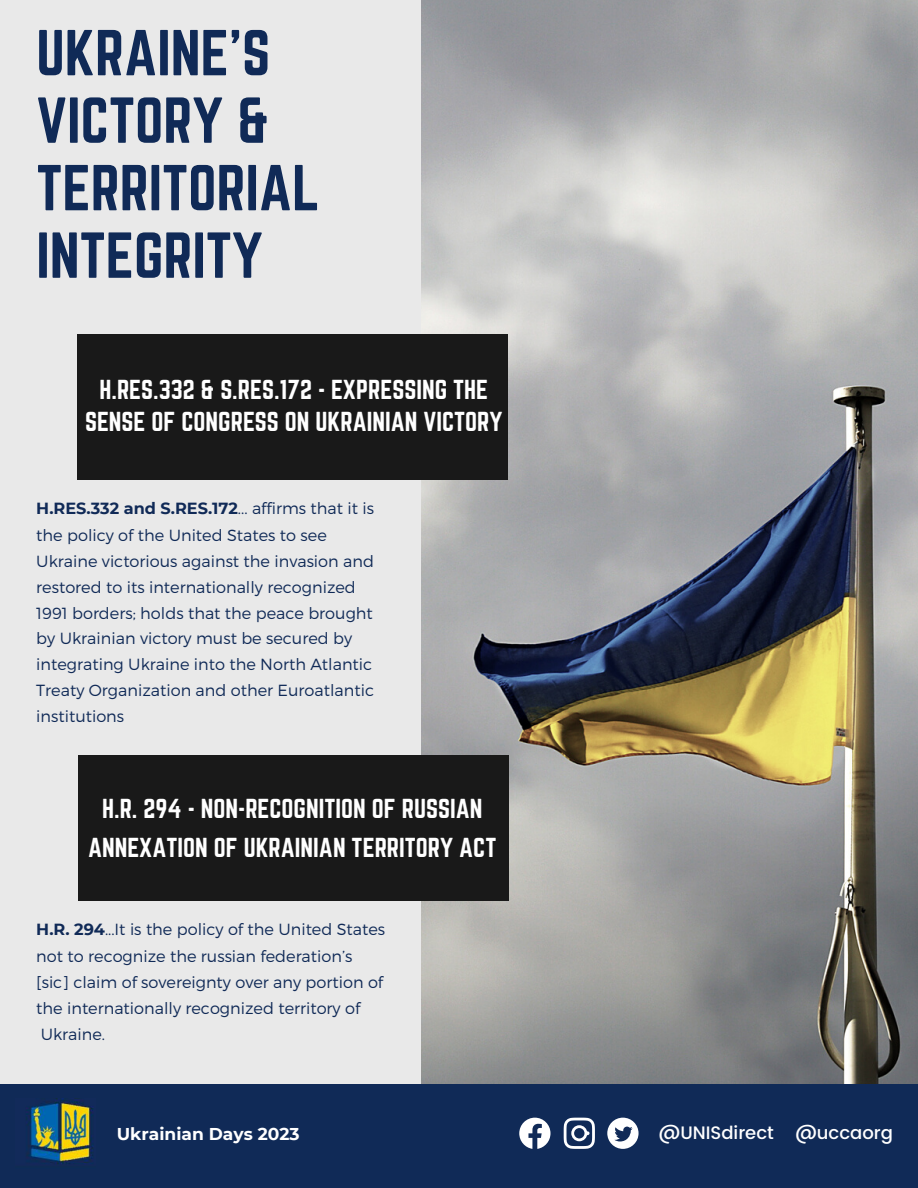
<style>
.page{position:relative;width:918px;height:1188px;background:#e9e9e9}
.page>*{position:absolute;margin:0;border:0;box-sizing:border-box;transform-origin:0 0}
.t1{font:56.7px/67.5px "Norwester";color:#102a57}
.t2{font:24px/38.2px "Norwester";color:#fff;text-align:center}
.t3{font:500 18px "Poppins";color:#fff}
.t4{font:700 17.1px "Montserrat";color:#fff}
.t5{font:300 16.05px/26px "Montserrat";color:#102a57}
.s1{font-weight:700}
</style>
<div class="page">
<img style="left:422px;top:0;width:496px;height:1085px">
<div style="left:77px;top:334px;width:431px;height:145px;background:#191919"></div>
<div style="left:0;top:1085px;width:918px;height:103px;background:#102a57"></div>
<div style="left:78px;top:756px;width:431px;height:145px;background:#191919"></div>
<svg style="left:519px;top:1118px;width:32px;height:31px"></svg>
<svg style="left:564px;top:1118px;width:31px;height:31px"></svg>
<svg style="left:607px;top:1118px;width:32px;height:31px"></svg>
<img style="left:26px;top:1098px;width:68px;height:66px">
<p class="t1" style="left:36px;top:19px;width:235px">UKRAINE'S</p>
<p class="t1" style="left:36px;top:86px;width:285px">VICTORY &amp;<br>TERRITORIAL</p>
<p class="t1" style="left:36px;top:221px;width:228px">INTEGRITY</p>
<p class="t2" style="left:85px;top:373px;width:419px;line-height:32.7px">H.RES.332 &amp; S.RES.172 - EXPRESSING THE<br>SENSE OF CONGRESS ON UKRAINIAN VICTORY</p>
<p class="t5" style="left:36px;top:494px;width:339px"><span class="s1">H.RES.332 and S.RES.172</span>... affirms that it is the policy of the United States to see Ukraine victorious against the invasion and restored to its internationally recognized 1991 borders; holds that the peace brought by Ukrainian victory must be secured by integrating Ukraine into the North Atlantic Treaty Organization and other Euroatlantic institutions</p>
<p class="t2" style="left:88px;top:790px;width:410px">H.R. 294 - NON-RECOGNITION OF RUSSIAN<br>ANNEXATION OF UKRAINIAN TERRITORY ACT</p>
<p class="t5" style="left:36px;top:915px;width:350px"><span class="s1">H.R. 294</span>...It is the policy of the United States not to recognize the russian federation’s [sic] claim of sovereignty over any portion of the internationally recognized territory of Ukraine.</p>
<p class="t4" style="left:117px;top:1124px;width:184px">Ukrainian Days 2023</p>
<p class="t3" style="left:659px;top:1122px;width:236px">@UNISdirect @uccaorg</p>
</div>
